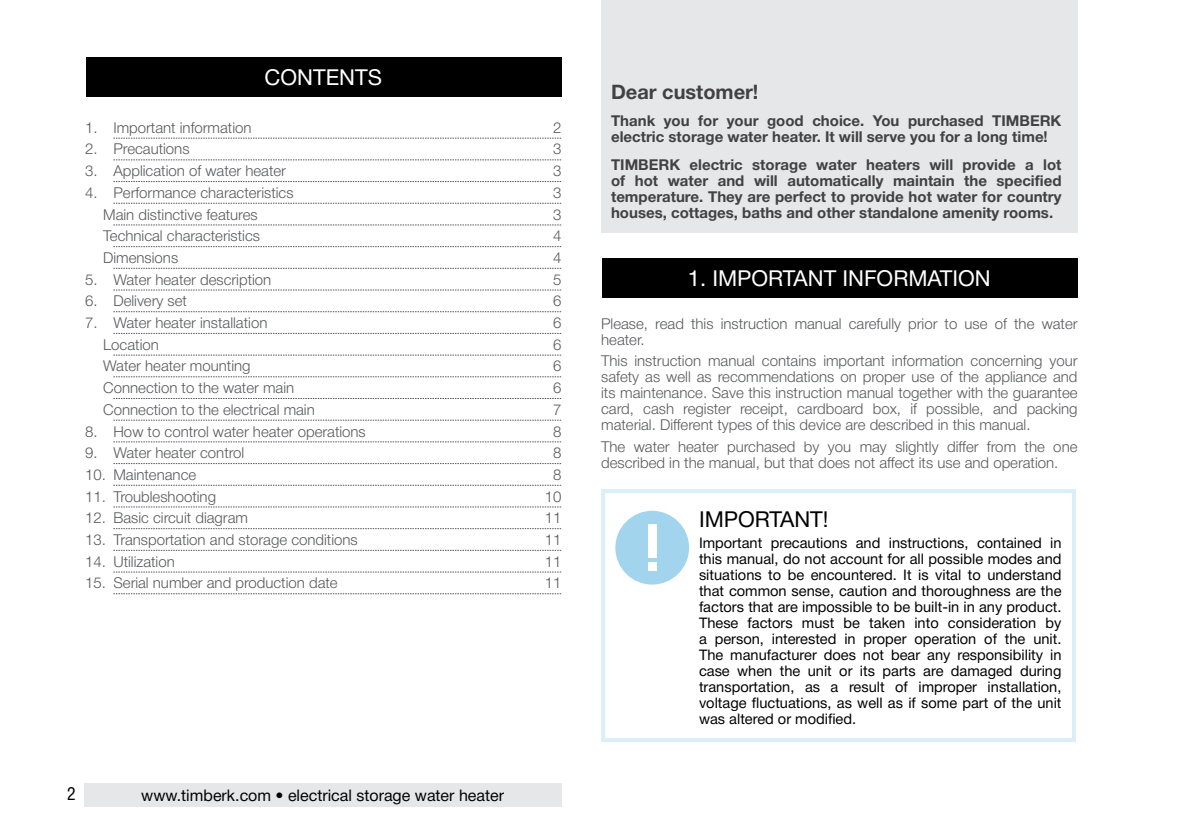
<style>
.page{position:relative;width:1191px;height:840px;background:#fff}
.page>*{position:absolute;margin:0;border:0;box-sizing:border-box;transform-origin:0 0}
.t1{font:22px "Helvetica Neue Cyr";color:#fff}
.t2{font:22px "Helvetica Neue Cyr";color:#000}
.t3{font:700 20px "Helvetica Neue Cyr";color:#414042}
.t4{font:18px "Helios Cond C";color:#000}
.t5{font:16px "Helvetica Neue Cyr";color:#000}
.t6{font:300 15px/21.6px "Helvetica Neue Cyr";color:#58595b}
.t7{font:700 15px/16px "Helvetica Neue Cyr";color:#414042}
.t8{font:14.6px/16px "Helvetica Neue Cyr";color:#000;text-align:justify}
</style>
<div class="page">
<div style="left:84px;top:782px;width:477px;height:24px;background:#e6e7e8"></div>
<div style="left:601px;top:0;width:476px;height:232px;background:#e6e7e8"></div>
<div style="left:601px;top:489px;width:474px;height:252px;border:4px solid #a2d5ed"></div>
<div style="left:602px;top:258px;width:475px;height:40px;background:#000"></div>
<div style="left:86px;top:57px;width:475px;height:39px;background:#000"></div>
<svg style="left:113px;top:138px;width:448px;height:1px"></svg>
<svg style="left:113px;top:159px;width:448px;height:1px"></svg>
<svg style="left:113px;top:181px;width:448px;height:1px"></svg>
<svg style="left:113px;top:203px;width:448px;height:1px"></svg>
<svg style="left:113px;top:224px;width:448px;height:1px"></svg>
<svg style="left:113px;top:246px;width:448px;height:1px"></svg>
<svg style="left:113px;top:268px;width:448px;height:1px"></svg>
<svg style="left:113px;top:289px;width:448px;height:1px"></svg>
<svg style="left:113px;top:311px;width:448px;height:1px"></svg>
<svg style="left:113px;top:333px;width:448px;height:1px"></svg>
<svg style="left:113px;top:354px;width:448px;height:1px"></svg>
<svg style="left:113px;top:376px;width:448px;height:1px"></svg>
<svg style="left:113px;top:398px;width:448px;height:1px"></svg>
<svg style="left:113px;top:419px;width:448px;height:1px"></svg>
<svg style="left:113px;top:441px;width:448px;height:1px"></svg>
<svg style="left:113px;top:463px;width:448px;height:1px"></svg>
<svg style="left:113px;top:484px;width:448px;height:1px"></svg>
<svg style="left:113px;top:506px;width:448px;height:1px"></svg>
<svg style="left:113px;top:528px;width:448px;height:1px"></svg>
<svg style="left:113px;top:549px;width:448px;height:1px"></svg>
<svg style="left:113px;top:571px;width:448px;height:1px"></svg>
<svg style="left:113px;top:593px;width:448px;height:1px"></svg>
<div style="left:615px;top:510px;width:74px;height:74px;background:#a2d5ed;border-radius:50%"></div>
<div style="left:648px;top:524px;width:8px;height:34px;background:#fff"></div>
<div style="left:648px;top:561px;width:8px;height:9px;background:#fff"></div>
<h1 class="t1" style="left:264px;top:65px;width:119px">CONTENTS</h1>
<p class="t6" style="left:85px;top:117px;width:168px">1. Important information</p>
<p class="t6" style="left:85px;top:138px;width:106px">2. Precautions</p>
<p class="t6" style="left:85px;top:160px;width:202px">3. Application of water heater</p>
<p class="t6" style="left:103px;top:182px;width:192px;text-indent:-18px">4. Performance characteristics<br>Main distinctive features<br>Technical characteristics<br>Dimensions</p>
<p class="t6" style="left:85px;top:268px;width:188px">5. Water heater description</p>
<p class="t6" style="left:85px;top:290px;width:103px">6. Delivery set</p>
<p class="t6" style="left:103px;top:312px;width:213px;text-indent:-18px">7. Water heater installation<br>Location<br>Water heater mounting<br>Connection to the water main<br>Connection to the electrical main</p>
<p class="t6" style="left:85px;top:420px;width:282px">8. How to control water heater operations</p>
<p class="t6" style="left:85px;top:442px;width:161px">9. Water heater control</p>
<p class="t6" style="left:85px;top:463px;width:113px">10. Maintenance</p>
<p class="t6" style="left:85px;top:485px;width:132px">11. Troubleshooting</p>
<p class="t6" style="left:85px;top:507px;width:164px">12. Basic circuit diagram</p>
<p class="t6" style="left:85px;top:528px;width:274px">13. Transportation and storage conditions</p>
<p class="t6" style="left:85px;top:550px;width:91px">14. Utilization</p>
<p class="t6" style="left:85px;top:572px;width:254px">15. Serial number and production date</p>
<p class="t4" style="left:67px;top:782px;width:10px">2</p>
<p class="t5" style="left:141px;top:786px;width:364px">www.timberk.com • electrical storage water heater</p>
<p class="t6" style="left:545px;top:117px;width:18px;text-align:center">2<br>3<br>3<br>3<br>3<br>4<br>4<br>5<br>6<br>6<br>6<br>6<br>6<br>7<br>8<br>8<br>8<br>10<br>11<br>11<br>11<br>11</p>
<h2 class="t3" style="left:611px;top:81px;width:149px">Dear customer!</h2>
<p class="t7" style="left:611px;top:113px;width:452px">Thank you for your good choice. You purchased TIMBERK electric storage water heater. It will serve you for a long time!</p>
<p class="t7" style="left:611px;top:156px;width:452px;text-align:justify">TIMBERK electric storage water heaters will provide a lot of hot water and will automatically maintain the specified temperature. They are perfect to provide hot water for country houses, cottages, baths and other standalone amenity rooms.</p>
<h1 class="t1" style="left:688px;top:266px;width:304px">1. IMPORTANT INFORMATION</h1>
<p class="t6" style="left:601px;top:315px;width:478px;line-height:16px">Please, read this instruction manual carefully prior to use of the water heater.</p>
<p class="t6" style="left:601px;top:353px;width:478px;line-height:16px;text-align:justify">This instruction manual contains important information concerning your safety as well as recommendations on proper use of the appliance and its maintenance. Save this instruction manual together with the guarantee card, cash register receipt, cardboard box, if possible, and packing material. Different types of this device are described in this manual.</p>
<p class="t6" style="left:601px;top:438px;width:478px;line-height:16px">The water heater purchased by you may slightly differ from the one described in the manual, but that does not affect its use and operation.</p>
<h1 class="t2" style="left:699px;top:506px;width:131px">IMPORTANT!</h1>
<p class="t8" style="left:699px;top:535px;width:364px">Important precautions and instructions, contained in this manual, do not account for all possible modes and situations to be encountered. It is vital to understand that common sense, caution and thoroughness are the factors that are impossible to be built-in in any product.<br>These factors must be taken into consideration by a person, interested in proper operation of the unit.<br>The manufacturer does not bear any responsibility in case when the unit or its parts are damaged during transportation, as a result of improper installation, voltage fluctuations, as well as if some part of the unit was altered or modified.</p>
</div>
